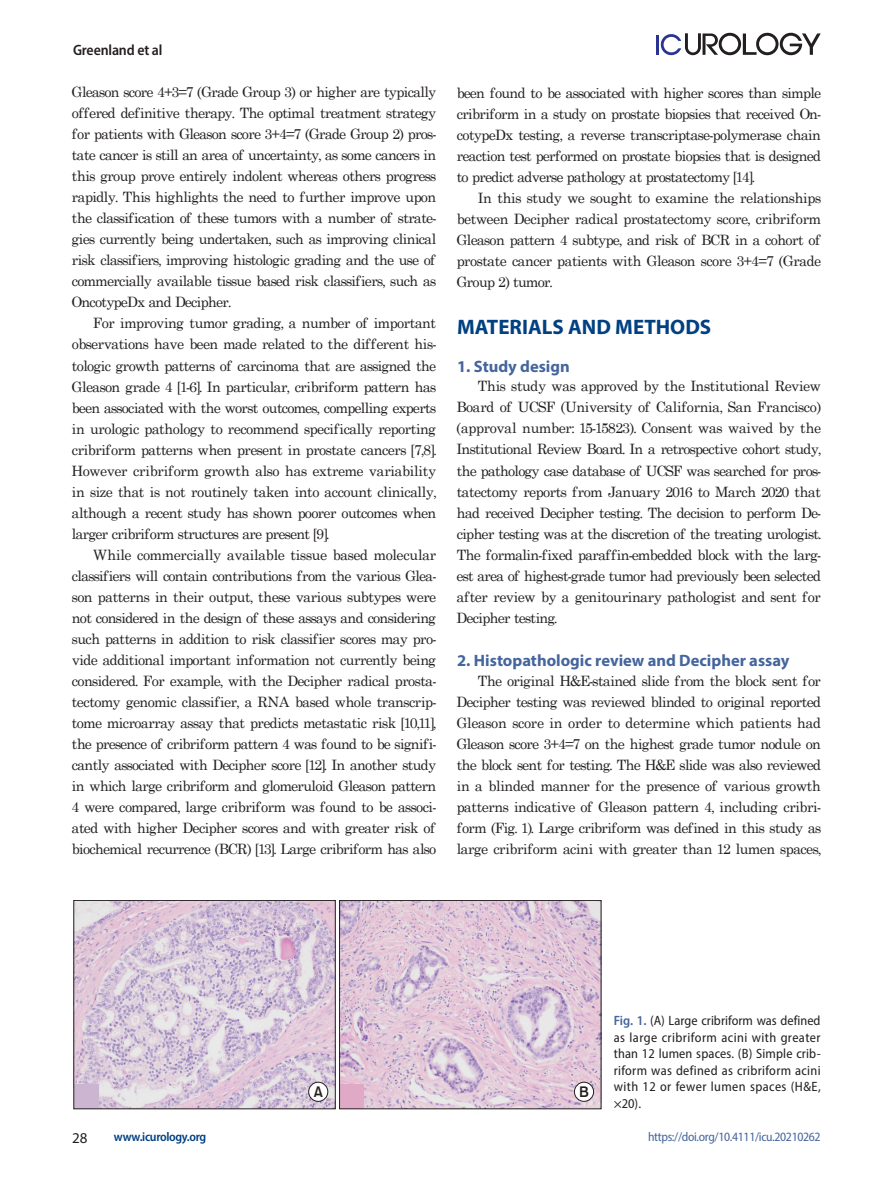
<style>
.page{position:relative;width:893px;height:1191px;background:#fff}
.page>*{position:absolute;margin:0;border:0;box-sizing:border-box;transform-origin:0 0}
.t1{font:700 21px "Myriad Pro";color:#014081}
.t2{font:700 16.5px "Myriad Pro";color:#45659d}
.t3{font:600 semi-condensed 15px "Myriad Pro";letter-spacing:-.01em;color:#231f20}
.t4{font:15px "Myriad Pro";color:#231f20}
.t5{font:15px "Gothic 725 BT Bold A";color:#231f20}
.t6{font:14.25px/21px "Century Schoolbook";letter-spacing:-.045em;color:#231f20;text-align:justify}
.t7{font:semi-condensed 13.5px/16.5px "Myriad Pro";letter-spacing:.02em;color:#231f20;text-align:justify}
.t8{font:semi-condensed 12.75px "Myriad Pro";letter-spacing:-.025em;color:#45659d}
.t9{font:600 semi-condensed 12.75px "Myriad Pro";letter-spacing:-.025em;color:#014081}
.s1{font-weight:600;color:#45659d}
</style>
<div class="page">
<hr style="left:656px;top:35px;width:3px;height:20px;background:#293492">
<svg style="left:661px;top:33px;width:160px;height:22px"></svg>
<img style="left:76px;top:902px;width:258px;height:205px">
<img style="left:341px;top:902px;width:258px;height:205px">
<div style="left:74px;top:1084px;width:25px;height:24px;background:#cbb5d0"></div>
<div style="left:74px;top:900px;width:262px;height:209px;border:1px solid #231f20"></div>
<div style="left:340px;top:1084px;width:24px;height:24px;background:#e0aac7"></div>
<div style="left:339px;top:900px;width:262px;height:209px;border:1px solid #231f20"></div>
<div style="left:309px;top:1082px;width:19px;height:19px;background:#fff;border-radius:50%"></div>
<div style="left:308px;top:1082px;width:20px;height:19px;border:1px solid #231f20;border-radius:50%"></div>
<div style="left:574px;top:1082px;width:20px;height:19px;background:#fff;border-radius:50%"></div>
<div style="left:574px;top:1082px;width:20px;height:19px;border:1px solid #231f20;border-radius:50%"></div>
<p class="t3" style="left:73px;top:41px;width:91px">Greenland et al</p>
<p class="t6" style="left:72px;top:80px;width:367px;text-align:left">Gleason score 4+3=7 (Grade Group 3) or higher are typically offered definitive therapy. The optimal treatment strategy for patients with Gleason score 3+4=7 (Grade Group 2) pros&shy;tate cancer is still an area of uncertainty, as some cancers in this group prove entirely indolent whereas others progress rapidly. This highlights the need to further improve upon the classification of these tumors with a number of strate&shy;gies currently being undertaken, such as improving clinical risk classifiers, improving histologic grading and the use of commercially available tissue based risk classifiers, such as OncotypeDx and Decipher.</p>
<p class="t6" style="left:72px;top:311px;width:367px;text-indent:21px">For improving tumor grading, a number of important observations have been made related to the different his&shy;tologic growth patterns of carcinoma that are assigned the Gleason grade 4 [1-6]. In particular, cribriform pattern has been associated with the worst outcomes, compelling experts in urologic pathology to recommend specifically reporting cribriform patterns when present in prostate cancers [7,8].<br>However cribriform growth also has extreme variability in size that is not routinely taken into account clinically, although a recent study has shown poorer outcomes when larger cribriform structures are present [9].</p>
<p class="t6" style="left:71px;top:543px;width:367px;text-align:left;text-indent:22px">While commercially available tissue based molecular classifiers will contain contributions from the various Glea&shy;son patterns in their output, these various subtypes were not considered in the design of these assays and considering such patterns in addition to risk classifier scores may pro&shy;vide additional important information not currently being considered. For example, with the Decipher radical prosta&shy;tectomy genomic classifier, a RNA based whole transcrip&shy;tome microarray assay that predicts metastatic risk [10,11], the presence of cribriform pattern 4 was found to be signifi&shy;cantly associated with Decipher score [12]. In another study in which large cribriform and glomeruloid Gleason pattern 4 were compared, large cribriform was found to be associ&shy;ated with higher Decipher scores and with greater risk of biochemical recurrence (BCR) [13]. Large cribriform has also</p>
<p class="t6" style="left:457px;top:81px;width:366px">been found to be associated with higher scores than simple cribriform in a study on prostate biopsies that received On&shy;cotypeDx testing, a reverse transcriptase-polymerase chain reaction test performed on prostate biopsies that is designed to predict adverse pathology at prostatectomy [14].</p>
<p class="t6" style="left:456px;top:186px;width:366px;text-indent:21px">In this study we sought to examine the relationships between Decipher radical prostatectomy score, cribriform Gleason pattern 4 subtype, and risk of BCR in a cohort of prostate cancer patients with Gleason score 3+4=7 (Grade Group 2) tumor.</p>
<h1 class="t1" style="left:457px;top:313px;width:256px">MATERIALS AND METHODS</h1>
<p class="t2" style="left:457px;top:356px;width:114px">1. Study design</p>
<p class="t6" style="left:456px;top:374px;width:367px;text-indent:22px">This study was approved by the Institutional Review Board of UCSF (University of California, San Francisco) (approval number: 15-15823). Consent was waived by the Institutional Review Board. In a retrospective cohort study, the pathology case database of UCSF was searched for pros&shy;tatectomy reports from January 2016 to March 2020 that had received Decipher testing. The decision to perform De&shy;cipher testing was at the discretion of the treating urologist.<br>The formalin-fixed paraffin-embedded block with the larg&shy;est area of highest-grade tumor had previously been selected after review by a genitourinary pathologist and sent for Decipher testing.</p>
<p class="t2" style="left:457px;top:650px;width:334px">2. Histopathologic review and Decipher assay</p>
<p class="t6" style="left:456px;top:668px;width:367px;text-indent:22px">The original H&amp;E-stained slide from the block sent for Decipher testing was reviewed blinded to original reported Gleason score in order to determine which patients had Gleason score 3+4=7 on the highest grade tumor nodule on the block sent for testing. The H&amp;E slide was also reviewed in a blinded manner for the presence of various growth patterns indicative of Gleason pattern 4, including cribri&shy;form (Fig. 1). Large cribriform was defined in this study as large cribriform acini with greater than 12 lumen spaces,</p>
<p class="t4" style="left:72px;top:1128px;width:17px">28</p>
<p class="t9" style="left:114px;top:1128px;width:94px">www.icurology.org</p>
<p class="t5" style="left:314px;top:1083px;width:11px">A</p>
<p class="t5" style="left:579px;top:1083px;width:11px">B</p>
<p class="t7" style="left:614px;top:1012px;width:208px"><span class="s1">Fig. 1.</span> (A) Large cribriform was defined as large cribriform acini with greater than 12 lumen spaces. (B) Simple crib&shy;riform was defined as cribriform acini with 12 or fewer lumen spaces (H&amp;E, ×20).</p>
<p class="t8" style="left:648px;top:1128px;width:174px">https://doi.org/10.4111/icu.20210262</p>
</div>
